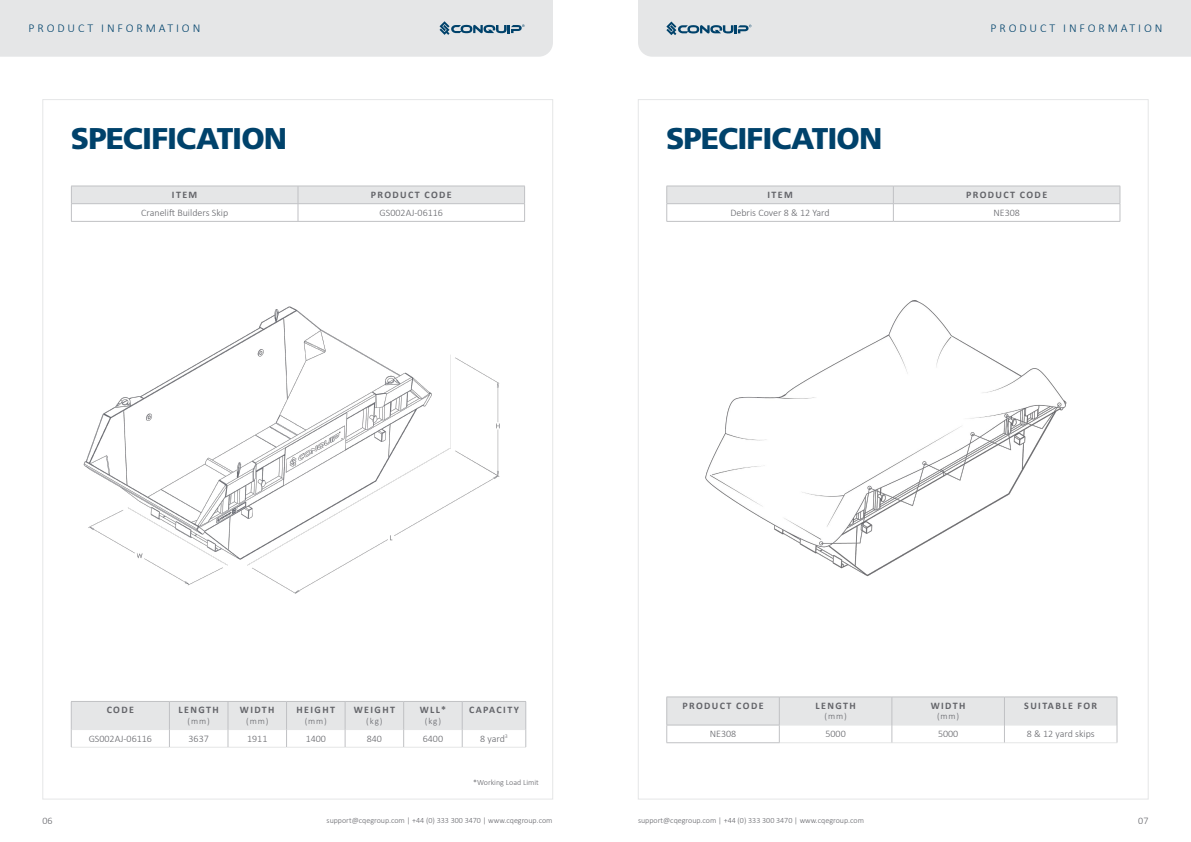
<style>
.page{position:relative;width:1191px;height:842px;background:#fff}
.page>*{position:absolute;margin:0;border:0;box-sizing:border-box;transform-origin:0 0}
.t1{font:900 30px "Frutiger LT Std";letter-spacing:-.03em;color:#00426b}
.t2{font:300 12px "Calibri";letter-spacing:.24em;color:#00426b}
.t3{font:300 10px "Calibri";color:#636469}
.t4{font:700 10px "Calibri";letter-spacing:.14em;color:#636469}
.t5{font:300 9px "Calibri";letter-spacing:.1em;color:#636469}
.t6{font:300 8px "Calibri";color:#636469}
</style>
<div class="page">
<svg style="left:666px;top:186px;width:454px;height:35px"></svg>
<hr style="left:666px;top:221px;width:227px;height:1px;background:#c0c1c4">
<hr style="left:893px;top:221px;width:227px;height:1px;background:#c0c1c4">
<hr style="left:779px;top:742px;width:113px;height:1px;background:#e5e6e7">
<hr style="left:892px;top:742px;width:112px;height:1px;background:#e5e6e7">
<hr style="left:1004px;top:742px;width:113px;height:1px;background:#e5e6e7">
<hr style="left:666px;top:742px;width:113px;height:1px;background:#c0c1c4">
<svg style="left:666px;top:697px;width:451px;height:45px"></svg>
<img style="left:638px;top:270px;width:429px;height:346px">
<hr style="left:71px;top:747px;width:98px;height:1px;background:#e5e6e7">
<hr style="left:169px;top:747px;width:59px;height:1px;background:#e5e6e7">
<hr style="left:228px;top:747px;width:58px;height:1px;background:#e5e6e7">
<hr style="left:286px;top:747px;width:59px;height:1px;background:#e5e6e7">
<hr style="left:345px;top:747px;width:59px;height:1px;background:#e5e6e7">
<hr style="left:404px;top:747px;width:58px;height:1px;background:#e5e6e7">
<hr style="left:462px;top:747px;width:64px;height:1px;background:#e5e6e7">
<svg style="left:71px;top:701px;width:455px;height:46px"></svg>
<img style="left:83px;top:267px;width:470px;height:375px">
<svg style="left:71px;top:186px;width:454px;height:35px"></svg>
<hr style="left:71px;top:221px;width:227px;height:1px;background:#c0c1c4">
<hr style="left:298px;top:221px;width:227px;height:1px;background:#c0c1c4">
<div style="left:0;top:0;width:553px;height:57px;background:#e5e6e7"></div>
<div style="left:638px;top:0;width:553px;height:57px;background:#e5e6e7"></div>
<p class="t2" style="left:29px;top:21px;width:173px">PRODUCT INFORMATION</p>
<p class="t2" style="left:990px;top:21px;width:173px">PRODUCT INFORMATION</p>
<h1 class="t1" style="left:71px;top:120px;width:218px">SPECIFICATION</h1>
<h1 class="t1" style="left:666px;top:120px;width:218px">SPECIFICATION</h1>
<p class="t4" style="left:172px;top:188px;width:27px">ITEM</p>
<p class="t4" style="left:371px;top:188px;width:83px">PRODUCT CODE</p>
<p class="t3" style="left:141px;top:206px;width:88px">Cranelift Builders Skip</p>
<p class="t3" style="left:380px;top:206px;width:65px">GS002AJ-06116</p>
<p class="t4" style="left:767px;top:188px;width:27px">ITEM</p>
<p class="t4" style="left:966px;top:188px;width:83px">PRODUCT CODE</p>
<p class="t3" style="left:730px;top:206px;width:101px">Debris Cover 8 &amp; 12 Yard</p>
<p class="t3" style="left:993px;top:206px;width:28px">NE308</p>
<p class="t4" style="left:107px;top:703px;width:29px">CODE</p>
<p class="t4" style="left:179px;top:703px;width:42px">LENGTH</p>
<p class="t5" style="left:187px;top:715px;width:24px">(mm)</p>
<p class="t4" style="left:240px;top:703px;width:36px">WIDTH</p>
<p class="t5" style="left:246px;top:715px;width:24px">(mm)</p>
<p class="t4" style="left:296px;top:703px;width:40px">HEIGHT</p>
<p class="t5" style="left:305px;top:715px;width:24px">(mm)</p>
<p class="t4" style="left:354px;top:703px;width:43px">WEIGHT</p>
<p class="t5" style="left:366px;top:715px;width:18px">(kg)</p>
<p class="t4" style="left:420px;top:703px;width:28px">WLL*</p>
<p class="t5" style="left:425px;top:715px;width:18px">(kg)</p>
<p class="t4" style="left:469px;top:703px;width:51px">CAPACITY</p>
<p class="t4" style="left:682px;top:698px;width:83px">PRODUCT CODE</p>
<p class="t4" style="left:815px;top:698px;width:42px">LENGTH</p>
<p class="t5" style="left:824px;top:711px;width:24px">(mm)</p>
<p class="t4" style="left:930px;top:698px;width:36px">WIDTH</p>
<p class="t5" style="left:937px;top:711px;width:24px">(mm)</p>
<p class="t4" style="left:1024px;top:698px;width:74px">SUITABLE FOR</p>
<p class="t3" style="left:89px;top:732px;width:65px">GS002AJ-06116</p>
<p class="t3" style="left:189px;top:732px;width:22px">3637</p>
<p class="t3" style="left:247px;top:732px;width:22px">1911</p>
<p class="t3" style="left:306px;top:732px;width:22px">1400</p>
<p class="t3" style="left:367px;top:732px;width:17px">840</p>
<p class="t3" style="left:423px;top:732px;width:22px">6400</p>
<p class="t3" style="left:480px;top:732px;width:29px">8 yard<sup>3</sup></p>
<p class="t6" style="left:473px;top:777px;width:67px">*Working Load Limit</p>
<p class="t3" style="left:710px;top:727px;width:28px">NE308</p>
<p class="t3" style="left:825px;top:727px;width:22px">5000</p>
<p class="t3" style="left:938px;top:727px;width:22px">5000</p>
<p class="t3" style="left:1026px;top:727px;width:69px">8 &amp; 12 yard skips</p>
<p class="t3" style="left:43px;top:814px;width:12px">06</p>
<p class="t3" style="left:1138px;top:814px;width:12px">07</p>
<p class="t6" style="left:326px;top:816px;width:227px">support@cqegroup.com | +44 (0) 333 300 3470 | www.cqegroup.com</p>
<p class="t6" style="left:638px;top:816px;width:227px">support@cqegroup.com | +44 (0) 333 300 3470 | www.cqegroup.com</p>
</div>
